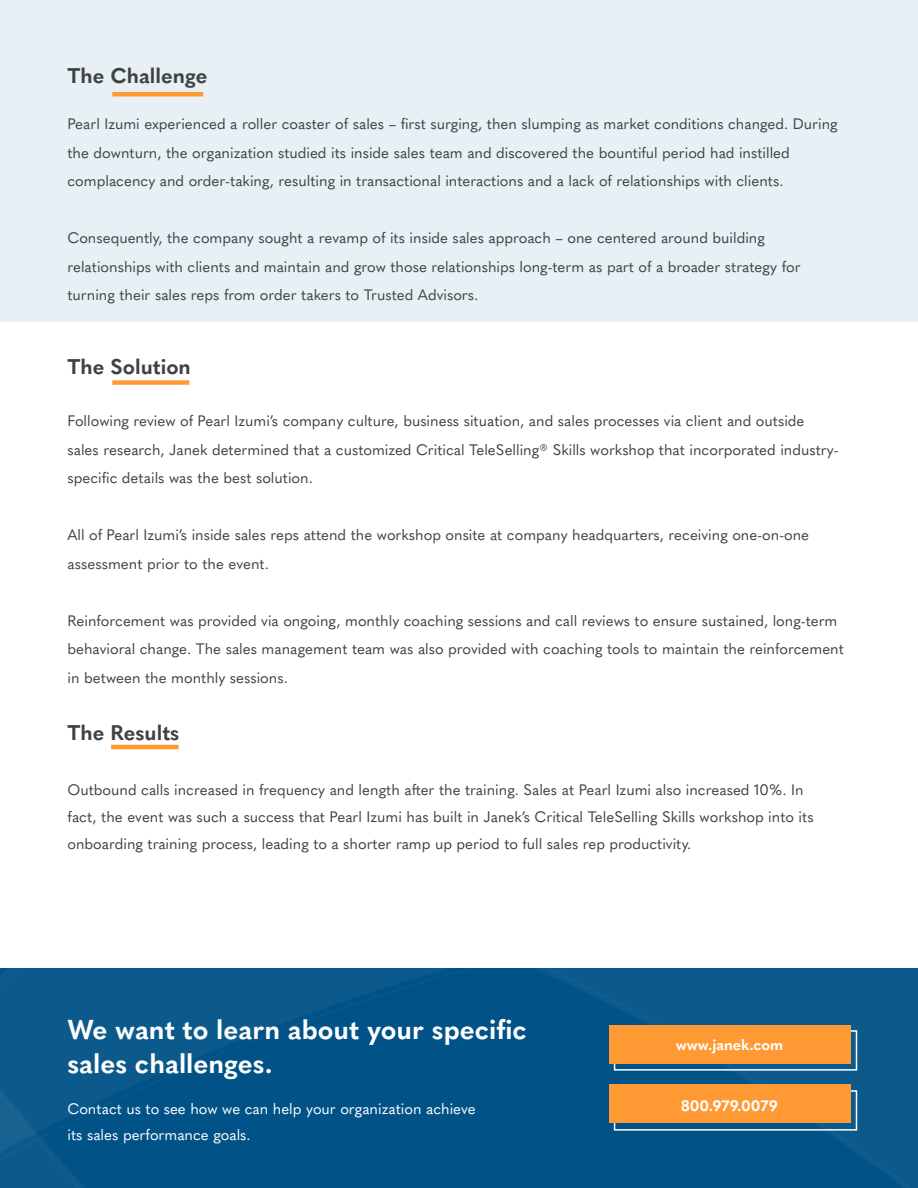
<style>
.page{position:relative;width:918px;height:1188px;background:#fff}
.page>*{position:absolute;margin:0;border:0;box-sizing:border-box;transform-origin:0 0}
.t1{font:700 27px/34.5px "Quasimoda";color:#fff}
.t2{font:700 21px "Quasimoda";color:#414143}
.t3{font:15px/28.5px "Quasimoda";color:#414143}
.t4{font:15px/25.5px "Quasimoda";color:#fff}
.t5{font:700 15px "Quasimoda";color:#fff}
</style>
<div class="page">
<div style="left:0;top:0;width:918px;height:322px;background:#e6f0f5"></div>
<hr style="left:112px;top:92px;width:91px;height:4px;background:#f93">
<div style="left:112px;top:380px;width:77px;height:5px;background:#f93"></div>
<svg style="left:0;top:969px;width:286px;height:219px;background:#075689"></svg>
<svg style="left:286px;top:969px;width:632px;height:219px;background:#035488"></svg>
<div style="left:614px;top:1030px;width:243px;height:41px;border:2px solid #fff"></div>
<div style="left:614px;top:1090px;width:243px;height:41px;border:2px solid #fff"></div>
<div style="left:609px;top:1025px;width:241px;height:39px;background:#f93"></div>
<div style="left:609px;top:1084px;width:241px;height:39px;background:#f93"></div>
<hr style="left:111px;top:745px;width:68px;height:4px;background:#f93">
<p class="t2" style="left:68px;top:59px;width:141px">The Challenge</p>
<p class="t3" style="left:68px;top:109px;width:772px">Pearl Izumi experienced a roller coaster of sales – first surging, then slumping as market conditions changed. During the downturn, the organization studied its inside sales team and discovered the bountiful period had instilled complacency and order-taking, resulting in transactional interactions and a lack of relationships with clients.</p>
<p class="t3" style="left:68px;top:223px;width:735px">Consequently, the company sought a revamp of its inside sales approach – one centered around building relationships with clients and maintain and grow those relationships long-term as part of a broader strategy for turning their sales reps from order takers to Trusted Advisors.</p>
<p class="t2" style="left:68px;top:350px;width:125px">The Solution</p>
<p class="t3" style="left:68px;top:406px;width:773px">Following review of Pearl Izumi’s company culture, business situation, and sales processes via client and outside sales research, Janek determined that a customized Critical TeleSelling® Skills workshop that incorporated industry&shy;specific details was the best solution.</p>
<p class="t3" style="left:68px;top:520px;width:743px">All of Pearl Izumi’s inside sales reps attend the workshop onsite at company headquarters, receiving one-on-one assessment prior to the event.</p>
<p class="t3" style="left:68px;top:605px;width:778px">Reinforcement was provided via ongoing, monthly coaching sessions and call reviews to ensure sustained, long-term behavioral change. The sales management team was also provided with coaching tools to maintain the reinforcement in between the monthly sessions.</p>
<p class="t2" style="left:68px;top:716px;width:113px">The Results</p>
<p class="t3" style="left:68px;top:775px;width:748px;line-height:27px">Outbound calls increased in frequency and length after the training. Sales at Pearl Izumi also increased 10%. In fact, the event was such a success that Pearl Izumi has built in Janek’s Critical TeleSelling Skills workshop into its onboarding training process, leading to a shorter ramp up period to full sales rep productivity.</p>
<p class="t1" style="left:68px;top:1010px;width:461px">We want to learn about your specific sales challenges.</p>
<p class="t4" style="left:68px;top:1095px;width:410px">Contact us to see how we can help your organization achieve its sales performance goals.</p>
<p class="t5" style="left:676px;top:1033px;width:109px">www.janek.com</p>
<p class="t5" style="left:681px;top:1094px;width:98px">800.979.0079</p>
</div>
